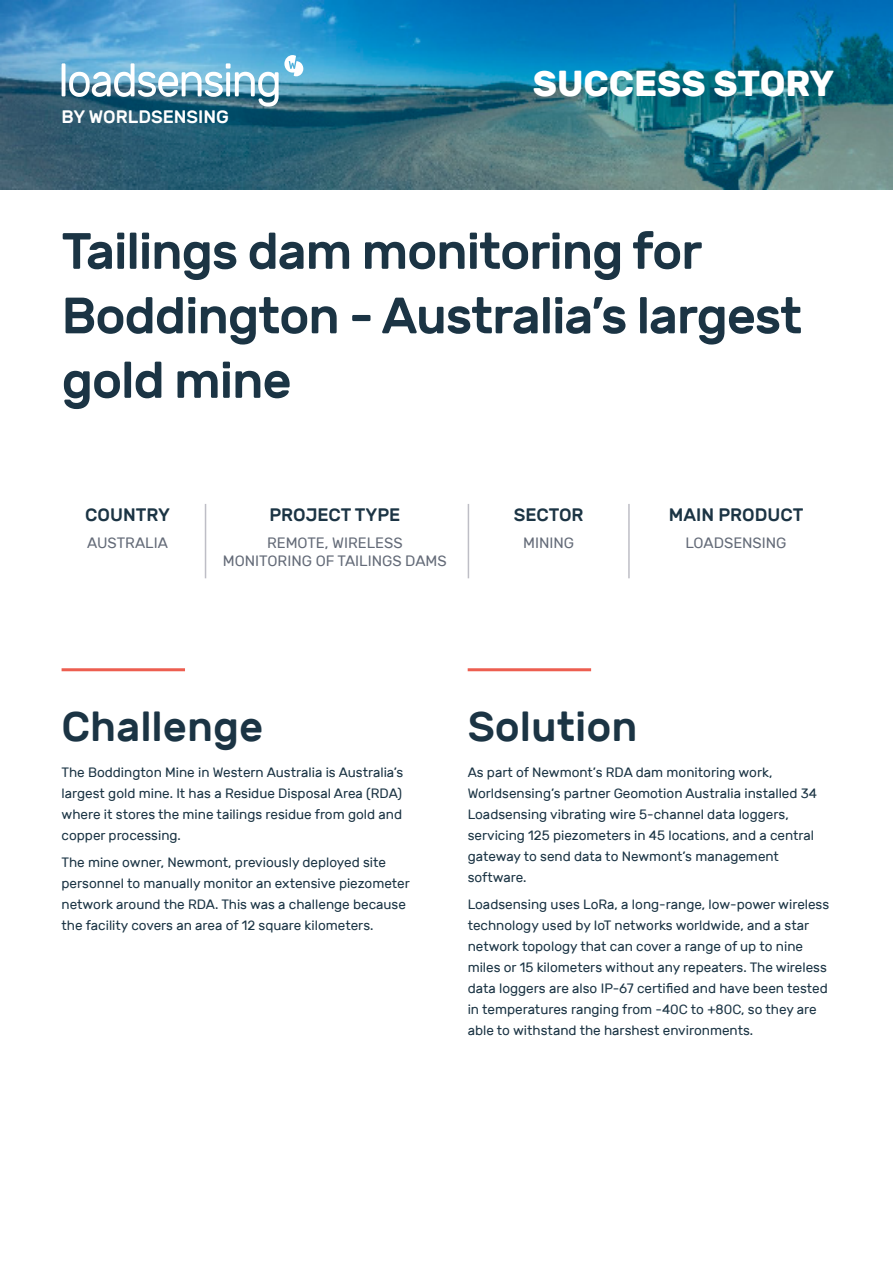
<style>
.page{position:relative;width:893px;height:1263px;background:#fff}
.page>*{position:absolute;margin:0;border:0;box-sizing:border-box;transform-origin:0 0}
.t1{font:500 51px/64.5px "Rubik";letter-spacing:-.025em;color:#1b3444}
.t2{font:500 42px "Rubik";color:#1b3444}
.t3{font:700 36px "Rubik";color:#fff}
.t4{font:500 18px "Rubik";color:#1b3444}
.t5{font:500 18px "Rubik";color:#fff}
.t6{font:15px "Rubik";color:#646b78}
.t7{font:13.5px/21px "Rubik";color:#1b3444}
</style>
<div class="page">
<img style="left:0;top:0;width:893px;height:189px">
<svg style="left:62px;top:55px;width:241px;height:52px"></svg>
<hr style="left:62px;top:668px;width:123px;height:3px;background:#ed5e50">
<hr style="left:468px;top:668px;width:123px;height:3px;background:#ed5e50">
<hr style="left:205px;top:504px;width:1px;height:74px;background:#bebec6">
<hr style="left:468px;top:504px;width:1px;height:74px;background:#bebec6">
<hr style="left:628px;top:504px;width:2px;height:74px;background:#bebec6">
<p class="t5" style="left:62px;top:107px;width:169px">BY WORLDSENSING</p>
<p class="t3" style="left:533px;top:62px;width:303px">SUCCESS STORY</p>
<p class="t1" style="left:62px;top:220px;width:742px">Tailings dam monitoring for<br>Boddington - Australia’s largest gold mine</p>
<p class="t4" style="left:85px;top:504px;width:86px">COUNTRY</p>
<p class="t6" style="left:87px;top:534px;width:82px">AUSTRALIA</p>
<p class="t4" style="left:269px;top:504px;width:132px">PROJECT TYPE</p>
<p class="t6" style="left:267px;top:534px;width:137px">REMOTE, WIRELESS</p>
<p class="t6" style="left:223px;top:552px;width:225px">MONITORING OF TAILINGS DAMS</p>
<p class="t4" style="left:514px;top:504px;width:71px">SECTOR</p>
<p class="t6" style="left:523px;top:534px;width:52px">MINING</p>
<p class="t4" style="left:669px;top:504px;width:136px">MAIN PRODUCT</p>
<p class="t6" style="left:685px;top:534px;width:103px">LOADSENSING</p>
<p class="t2" style="left:62px;top:703px;width:203px">Challenge</p>
<p class="t7" style="left:62px;top:762px;width:343px;text-align:justify">The Boddington Mine in Western Australia is Australia’s largest gold mine. It has a Residue Disposal Area (RDA) where it stores the mine tailings residue from gold and copper processing.</p>
<p class="t7" style="left:62px;top:852px;width:350px">The mine owner, Newmont, previously deployed site personnel to manually monitor an extensive piezometer network around the RDA. This was a challenge because the facility covers an area of 12 square kilometers.</p>
<p class="t2" style="left:468px;top:703px;width:171px">Solution</p>
<p class="t7" style="left:468px;top:762px;width:351px">As part of Newmont’s RDA dam monitoring work, Worldsensing’s partner Geomotion Australia installed 34<br>Loadsensing vibrating wire 5-channel data loggers, servicing 125 piezometers in 45 locations, and a central gateway to send data to Newmont’s management software.</p>
<p class="t7" style="left:468px;top:894px;width:363px">Loadsensing uses LoRa, a long-range, low-power wireless technology used by IoT networks worldwide, and a star network topology that can cover a range of up to nine miles or 15 kilometers without any repeaters. The wireless data loggers are also IP-67 certified and have been tested in temperatures ranging from -40C to +80C, so they are able to withstand the harshest environments.</p>
</div>
